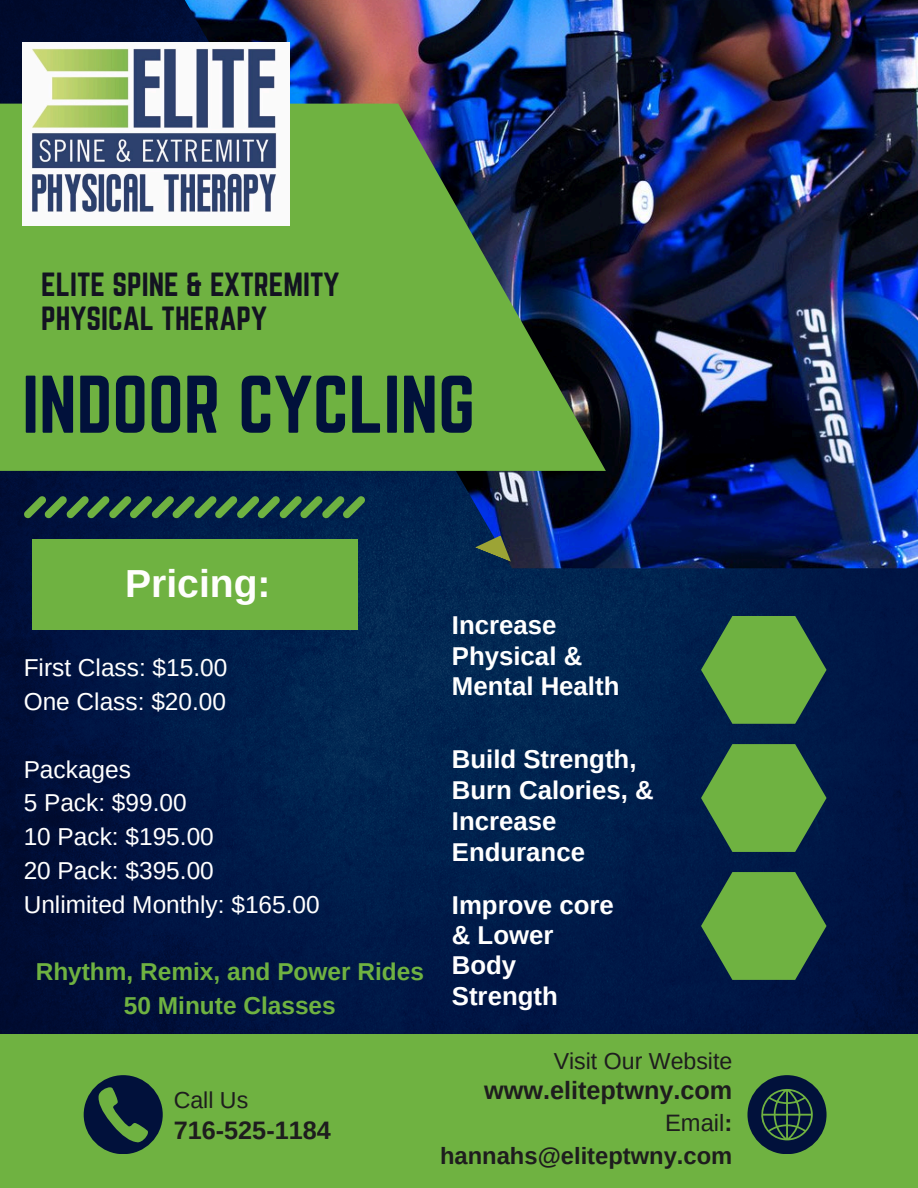
<style>
.page{position:relative;width:918px;height:1188px;background:#fff}
.page>*{position:absolute;margin:0;border:0;box-sizing:border-box;transform-origin:0 0}
.t1{font:71.4px "Norwester";color:#01113b}
.t2{font:700 39.15px "Arimo";color:#fffefd}
.t3{font:29.25px/33.8px "Norwester";color:#131321}
.t4{font:700 25.8px/30.3px "Arimo";color:#fff}
.t5{font:700 25.2px "Arimo";color:#1e1d1e}
.t6{font:24.45px/33.8px "Arimo";color:#fff}
.t7{font:700 24.45px/33.8px "Arimo";color:#6fb241;text-align:center}
.t8{font:700 23.7px/32.7px "Arimo";color:#1e1d1e;text-align:right}
.t9{font:23.1px "Arimo";color:#1e1d1e}
.s1{font-weight:400}
</style>
<div class="page">
<img style="left:0;top:0;width:918px;height:1034px">
<img style="left:168px;top:0;width:750px;height:568px">
<svg style="left:475px;top:535px;width:36px;height:27px"></svg>
<svg style="left:0;top:104px;width:606px;height:367px;background:#5c9441"></svg>
<div style="left:0;top:1034px;width:918px;height:154px;background:#6fb241"></div>
<svg style="left:701px;top:616px;width:126px;height:108px;background:#528b43"></svg>
<svg style="left:701px;top:744px;width:126px;height:108px;background:#528b43"></svg>
<svg style="left:701px;top:872px;width:126px;height:108px;background:#528a42"></svg>
<svg style="left:24px;top:496px;width:341px;height:23px;background:#2d5844"></svg>
<svg style="left:747px;top:1075px;width:79px;height:79px"></svg>
<svg style="left:84px;top:1075px;width:78px;height:79px"></svg>
<div style="left:32px;top:539px;width:325px;height:90px;background:#6fb241"></div>
<img style="left:22px;top:42px;width:268px;height:183px">
<p class="t3" style="left:41px;top:268px;width:300px">ELITE SPINE &amp; EXTREMITY<br>PHYSICAL THERAPY</p>
<h3 class="t1" style="left:22px;top:361px;width:455px">INDOOR CYCLING</h3>
<h4 class="t2" style="left:125px;top:561px;width:147px">Pricing:</h4>
<h4 class="t6" style="left:24px;top:651px;width:205px">First Class: $15.00<br>One Class: $20.00</h4>
<p class="t6" style="left:24px;top:752px;width:298px">Packages<br>5 Pack: $99.00<br>10 Pack: $195.00<br>20 Pack: $395.00<br>Unlimited Monthly: $165.00</p>
<p class="t7" style="left:36px;top:955px;width:390px">Rhythm, Remix, and Power Rides<br>50 Minute Classes</p>
<h4 class="t9" style="left:174px;top:1087px;width:76px">Call Us</h4>
<h5 class="t5" style="left:174px;top:1117px;width:159px">716-525-1184</h5>
<h1 class="t4" style="left:452px;top:610px;width:169px">Increase<br>Physical &amp;<br>Mental Health</h1>
<p class="t4" style="left:452px;top:744px;width:203px;line-height:31px">Build Strength,<br>Burn Calories, &amp;<br>Increase<br>Endurance</p>
<h2 class="t4" style="left:452px;top:890px;width:163px">Improve core &amp; Lower<br>Body<br>Strength</h2>
<h5 class="t9" style="left:554px;top:1048px;width:180px">Visit Our Website</h5>
<h4 class="t5" style="left:484px;top:1076px;width:250px">www.eliteptwny.com</h4>
<h4 class="t8" style="left:440px;top:1107px;width:294px"><span class="s1">Email</span>: hannahs@eliteptwny.com</h4>
</div>
